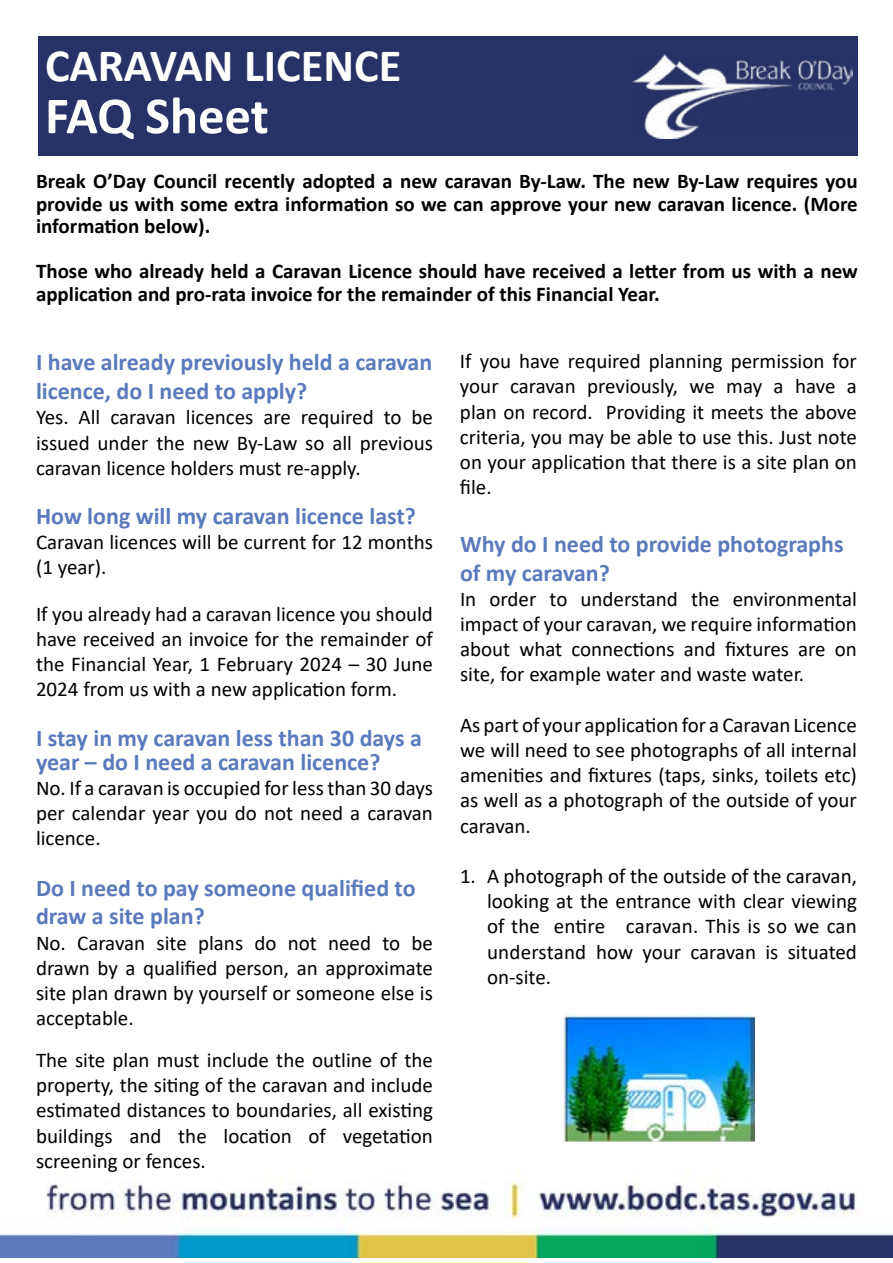
<style>
.page{position:relative;width:893px;height:1263px;background:#fff}
.page>*{position:absolute;margin:0;border:0;box-sizing:border-box;transform-origin:0 0}
.t1{font:700 52.5px "Calibri";letter-spacing:-.005em;color:#fff}
.t2{font:700 46.5px "Calibri";color:#fff}
.t3{font:700 24px/28.8px "Calibri";color:#5b7abc}
.t4{font:21px/25.2px "Calibri";color:#000;text-align:justify}
.t5{font:700 21px/22.5px "Calibri";color:#000;text-align:justify}
</style>
<div class="page">
<img style="left:0;top:1170px;width:893px;height:87px">
<img style="left:563px;top:1014px;width:191px;height:128px">
<div style="left:38px;top:36px;width:820px;height:119px;background:#293267"></div>
<img style="left:633px;top:55px;width:219px;height:84px">
<h2 class="t2" style="left:45px;top:32px;width:358px">CARAVAN LICENCE</h2>
<h1 class="t1" style="left:45px;top:79px;width:225px">FAQ Sheet</h1>
<p class="t5" style="left:36px;top:170px;width:823px">Break O’Day Council recently adopted a new caravan By-Law. The new By-Law requires you provide us with some extra information so we can approve your new caravan licence. (More information below).</p>
<p class="t5" style="left:36px;top:260px;width:823px">Those who already held a Caravan Licence should have received a letter from us with a new application and pro-rata invoice for the remainder of this Financial Year.</p>
<p class="t3" style="left:36px;top:348px;width:398px">I have already previously held a caravan licence, do I need to apply?</p>
<p class="t4" style="left:36px;top:404px;width:398px">Yes. All caravan licences are required to be issued under the new By-Law so all previous caravan licence holders must re-apply.</p>
<p class="t3" style="left:36px;top:501px;width:381px">How long will my caravan licence last?</p>
<p class="t4" style="left:36px;top:529px;width:398px">Caravan licences will be current for 12 months (1 year).</p>
<p class="t4" style="left:36px;top:601px;width:398px">If you already had a caravan licence you should have received an invoice for the remainder of the Financial Year, 1 February 2024 – 30 June 2024 from us with a new application form.</p>
<p class="t3" style="left:36px;top:725px;width:387px;line-height:24px">I stay in my caravan less than 30 days a year – do I need a caravan licence?</p>
<p class="t4" style="left:36px;top:775px;width:398px">No. If a caravan is occupied for less than 30 days per calendar year you do not need a caravan licence.</p>
<p class="t3" style="left:36px;top:873px;width:381px">Do I need to pay someone qualified to draw a site plan?</p>
<p class="t4" style="left:36px;top:929px;width:398px">No. Caravan site plans do not need to be drawn by a qualified person, an approximate site plan drawn by yourself or someone else is acceptable.</p>
<p class="t4" style="left:36px;top:1047px;width:398px">The site plan must include the outline of the property, the siting of the caravan and include estimated distances to boundaries, all existing buildings and the location of vegetation screening or fences.</p>
<p class="t4" style="left:460px;top:348px;width:398px">If you have required planning permission for your caravan previously, we may a have a plan on record. Providing it meets the above criteria, you may be able to use this. Just note on your application that there is a site plan on file.</p>
<p class="t3" style="left:460px;top:529px;width:385px">Why do I need to provide photographs of my caravan?</p>
<p class="t4" style="left:460px;top:586px;width:398px">In order to understand the environmental impact of your caravan, we require information about what connections and fixtures are on site, for example water and waste water.</p>
<p class="t4" style="left:460px;top:712px;width:398px">As part of your application for a Caravan Licence we will need to see photographs of all internal amenities and fixtures (taps, sinks, toilets etc) as well as a photograph of the outside of your caravan.</p>
<p class="t4" style="left:487px;top:863px;width:371px;text-indent:-27px">1. A photograph of the outside of the caravan, looking at the entrance with clear viewing of the entire caravan. This is so we can understand how your caravan is situated on-site.</p>
</div>
